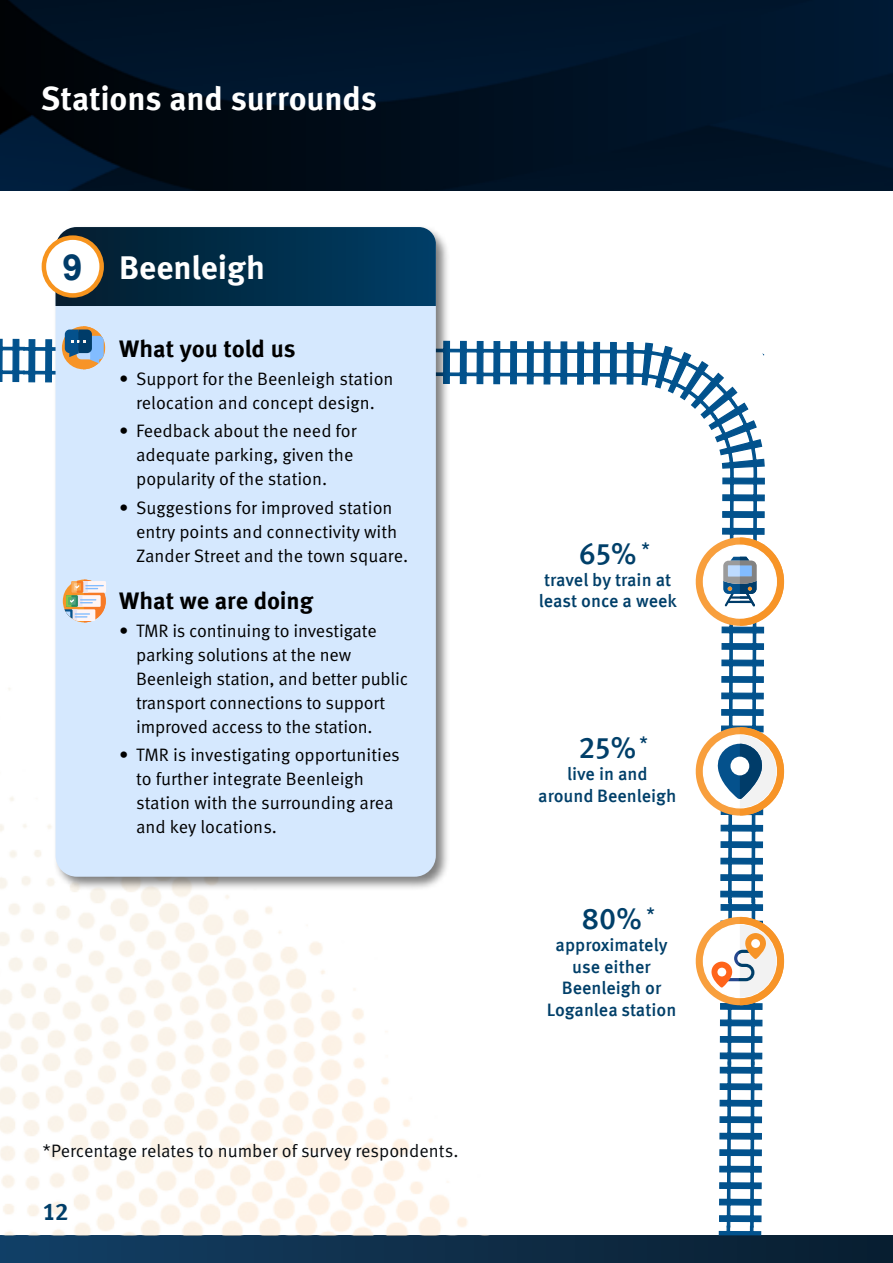
<style>
.page{position:relative;width:893px;height:1263px;background:#fff}
.page>*{position:absolute;margin:0;border:0;box-sizing:border-box;transform-origin:0 0}
.t1{font:700 36px "Arial";color:#003c69}
.Heading_2{font:700 33px "Meta Pro";letter-spacing:-.005em;color:#fff}
.t2{font:500 30px "Meta Pro";color:#003f69}
.Heading_3{font:700 24px "Meta Pro";letter-spacing:-.005em;color:#000}
.t3{font:700 24px "Meta Pro";color:#003e69}
.t4{font:18px/24px "Meta Pro Norm";color:#000}
.t5{font:500 18px/21.6px "Meta Pro";color:#003f69;text-align:center}
.Body{font:18px "Meta Pro Norm";color:#080c10}
</style>
<div class="page">
<div style="left:0;top:1235px;width:893px;height:28px;background:linear-gradient(to right,#133f65,#091d2f)"></div>
<img style="left:0;top:0;width:880px;height:191px">
<img style="left:0;top:688px;width:270px;height:547px">
<div style="left:54px;top:225px;width:396px;height:666px;background:#000;opacity:.5"></div>
<div style="left:56px;top:227px;width:380px;height:650px;background:#d5e8fe;border-radius:21px"></div>
<svg style="left:56px;top:227px;width:380px;height:79px"></svg>
<div style="left:44px;top:238px;width:58px;height:57px;background:#fff;border-radius:50%"></div>
<div style="left:42px;top:235px;width:62px;height:63px;border:4px solid #f7941e;border-radius:50%"></div>
<svg style="left:0;top:326px;width:106px;height:186px"></svg>
<svg style="left:63px;top:579px;width:43px;height:43px"></svg>
<svg style="left:64px;top:580px;width:42px;height:42px"></svg>
<svg style="left:270px;top:329px;width:515px;height:906px"></svg>
<div style="left:751px;top:939px;width:9px;height:9px;background:#fff;border-radius:50%"></div>
<div style="left:880px;top:0;width:13px;height:191px;background:#001830"></div>
<div style="left:880px;top:1235px;width:13px;height:28px;background:#071e30"></div>
<p class="Heading_2" style="left:41px;top:73px;width:338px">Stations and surrounds</p>
<p class="t1" style="left:62px;top:243px;width:22px">9</p>
<p class="Heading_2" style="left:119px;top:242px;width:147px">Beenleigh</p>
<p class="Heading_3" style="left:119px;top:330px;width:178px">What you told us</p>
<p class="t4" style="left:119px;top:366px;width:276px;text-align:center">• Support for the Beenleigh station relocation and concept design.</p>
<p class="t4" style="left:136px;top:418px;width:222px;text-indent:-17px">• Feedback about the need for adequate parking, given the popularity of the station.</p>
<p class="t4" style="left:136px;top:494px;width:274px;text-indent:-17px">• Suggestions for improved station entry points and connectivity with<br>Zander Street and the town square.</p>
<p class="Heading_3" style="left:119px;top:582px;width:196px">What we are doing</p>
<p class="t4" style="left:136px;top:618px;width:274px;text-indent:-17px">• TMR is continuing to investigate parking solutions at the new Beenleigh station, and better public transport connections to support improved access to the station.</p>
<p class="t4" style="left:136px;top:742px;width:265px;text-indent:-17px">• TMR is investigating opportunities to further integrate Beenleigh station with the surrounding area and key locations.</p>
<p class="Body" style="left:43px;top:1137px;width:417px">*Percentage relates to number of survey respondents.</p>
<h3 class="t3" style="left:43px;top:1193px;width:28px">12</h3>
<p class="t5" style="left:642px;top:537px;width:10px">*</p>
<p class="t2" style="left:579px;top:531px;width:59px">65%</p>
<p class="t5" style="left:539px;top:568px;width:140px;text-align:left">travel by train at least once a week</p>
<p class="t5" style="left:639px;top:731px;width:10px">*</p>
<p class="t2" style="left:579px;top:725px;width:59px">25%</p>
<p class="t5" style="left:538px;top:762px;width:140px">live in and around Beenleigh</p>
<p class="t5" style="left:646px;top:902px;width:10px">*</p>
<p class="t2" style="left:581px;top:896px;width:62px">80%</p>
<p class="t5" style="left:547px;top:933px;width:131px">approximately use either<br>Beenleigh or<br>Loganlea station</p>
</div>
